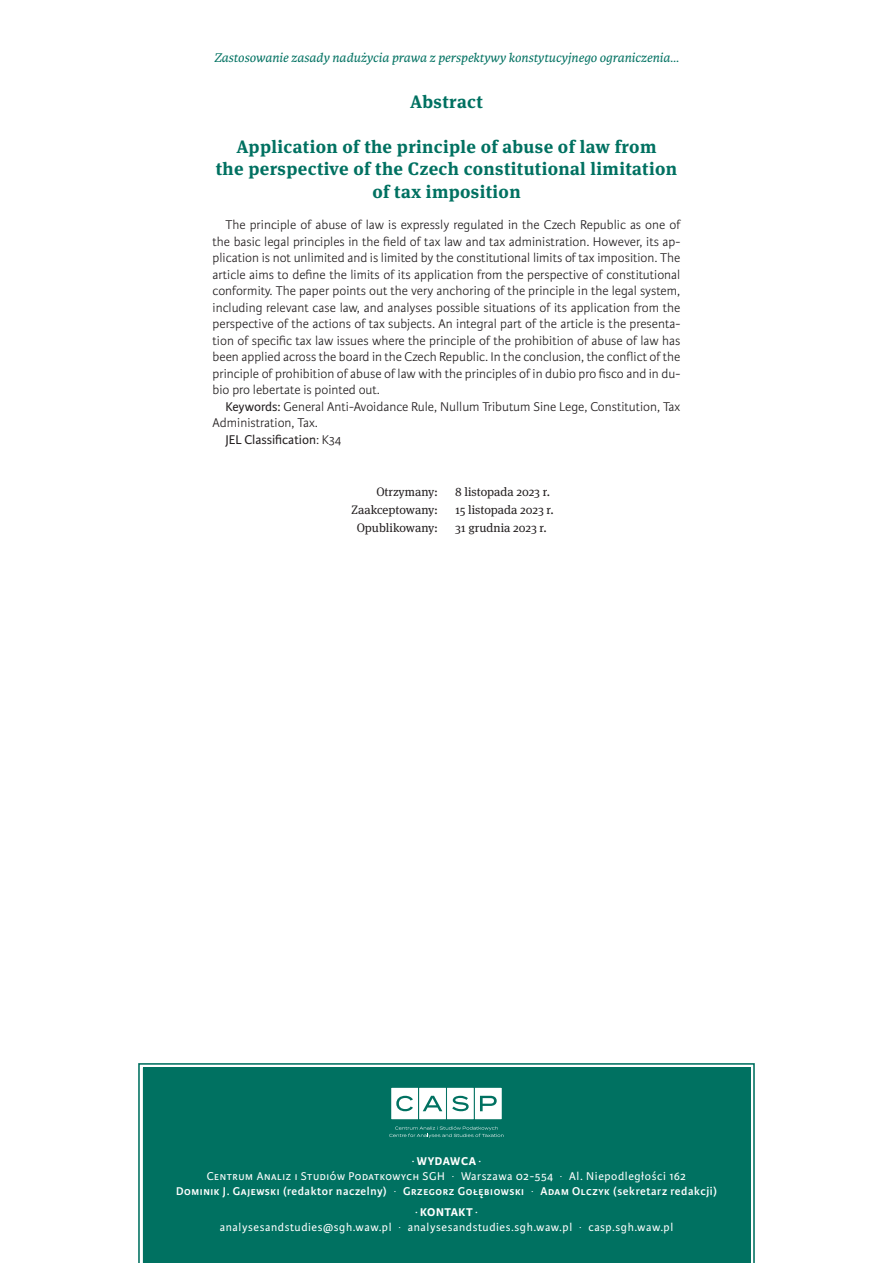
<style>
.page{position:relative;width:893px;height:1263px;background:#fff}
.page>*{position:absolute;margin:0;border:0;box-sizing:border-box;transform-origin:0 0}
.t1{font:700 18px/22.5px "Meta Serif Pro";letter-spacing:.02em;color:#007161;text-align:center}
.t2{font:300 13.5px/16.5px "Karmina Sans";color:#231f20;text-align:justify}
.t3{font:italic 13.5px "Karmina";color:#007161}
.t4{font:13.5px "Karmina Sans";color:#231f20}
.t5{font:12.3px "Meta Serif Pro";color:#231f20}
.t6{font:600 12px/15px "Karmina Sans";letter-spacing:.05em;color:#fff;text-align:center}
.t7{font:12px "Karmina Sans";letter-spacing:.05em;color:#fff}
.t8{font:700 12px "Karmina Sans";letter-spacing:.05em;color:#fff}
.s1{font-weight:400}
.s2{font-weight:300}
</style>
<div class="page">
<svg style="left:138px;top:1063px;width:617px;height:200px"></svg>
<div style="left:143px;top:1068px;width:607px;height:195px;background:#007161"></div>
<div style="left:391px;top:1087px;width:28px;height:33px;background:#fff"></div>
<div style="left:390px;top:1087px;width:29px;height:33px;border:1px solid #007161"></div>
<div style="left:419px;top:1087px;width:27px;height:33px;background:#fff"></div>
<div style="left:418px;top:1087px;width:29px;height:33px;border:1px solid #007161"></div>
<div style="left:446px;top:1087px;width:28px;height:33px;background:#fff"></div>
<div style="left:446px;top:1087px;width:29px;height:33px;border:1px solid #007161"></div>
<div style="left:474px;top:1087px;width:28px;height:33px;background:#fff"></div>
<div style="left:474px;top:1087px;width:29px;height:33px;border:1px solid #007161"></div>
<svg style="left:396px;top:1096px;width:17px;height:15px"></svg>
<svg style="left:423px;top:1096px;width:19px;height:15px"></svg>
<svg style="left:452px;top:1096px;width:17px;height:15px"></svg>
<svg style="left:480px;top:1096px;width:17px;height:15px"></svg>
<svg style="left:389px;top:1126px;width:115px;height:12px"></svg>
<p class="t3" style="left:214px;top:50px;width:466px">Zastosowanie zasady nadużycia prawa z perspektywy konstytucyjnego ograniczenia…</p>
<h1 class="t1" style="left:410px;top:89px;width:74px">Abstract</h1>
<h1 class="t1" style="left:216px;top:134px;width:463px">Application of the principle of abuse of law from<br>the perspective of the Czech constitutional limitation of tax imposition</h1>
<p class="t2" style="left:213px;top:217px;width:469px;text-indent:13px">The principle of abuse of law is expressly regulated in the Czech Republic as one of the basic legal principles in the field of tax law and tax administration. However, its ap&shy;plication is not unlimited and is limited by the constitutional limits of tax imposition. The article aims to define the limits of its application from the perspective of constitutional conformity. The paper points out the very anchoring of the principle in the legal system, including relevant case law, and analyses possible situations of its application from the perspective of the actions of tax subjects. An integral part of the article is the presenta&shy;tion of specific tax law issues where the principle of the prohibition of abuse of law has been applied across the board in the Czech Republic. In the conclusion, the conflict of the principle of prohibition of abuse of law with the principles of in dubio pro fisco and in du&shy;bio pro lebertate is pointed out.</p>
<p class="t2" style="left:225px;top:398px;width:456px"><span class="s1">Keywords:</span> General Anti-Avoidance Rule, Nullum Tributum Sine Lege, Constitution, Tax</p>
<p class="t2" style="left:213px;top:415px;width:107px">Administration, Tax.</p>
<p class="t4" style="left:225px;top:432px;width:118px">JEL Classification<span class="s2">: K34</span></p>
<p class="t5" style="left:376px;top:483px;width:63px">Otrzymany:</p>
<p class="t5" style="left:455px;top:483px;width:97px">8 listopada 2023 r.</p>
<p class="t5" style="left:352px;top:501px;width:88px">Zaakceptowany:</p>
<p class="t5" style="left:455px;top:501px;width:100px">15 listopada 2023 r.</p>
<p class="t5" style="left:357px;top:519px;width:83px">Opublikowany:</p>
<p class="t5" style="left:455px;top:519px;width:93px">31 grudnia 2023 r.</p>
<p class="t8" style="left:412px;top:1155px;width:70px">. WYDAWCA .</p>
<p class="t6" style="left:176px;top:1169px;width:542px"><span class="s1">Centrum Analiz i Studiów Podatkowych SGH . Warszawa 02-554 . Al. Niepodległości 162<br></span>Dominik J. Gajewski (redaktor naczelny) <span class="s1">.</span> Grzegorz Gołębiowski <span class="s1">.</span> Adam Olczyk (sekretarz redakcji)</p>
<p class="t8" style="left:415px;top:1205px;width:64px">. KONTAKT .</p>
<p class="t7" style="left:220px;top:1220px;width:455px">analysesandstudies@sgh.waw.pl . analysesandstudies.sgh.waw.pl . casp.sgh.waw.pl</p>
</div>
